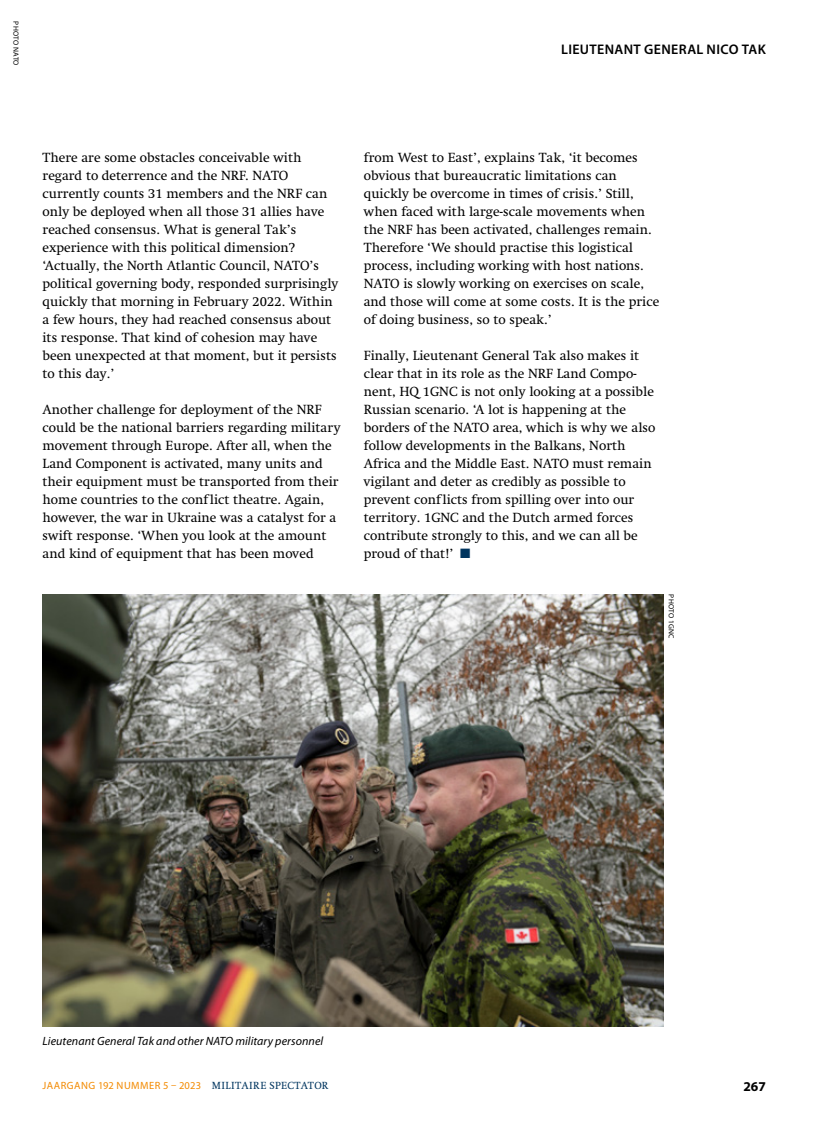
<style>
.page{position:relative;width:817px;height:1136px;background:#fff}
.page>*{position:absolute;margin:0;border:0;box-sizing:border-box;transform-origin:0 0}
.t1{font:600 13.95px "Myriad Pro";letter-spacing:.025em;color:#000}
.t2{font:13.5px/18px "Swift LT Std";color:#000}
.t3{font:700 13.5px "Myriad Pro";color:#000}
.t4{font:italic 12px "Myriad Pro";letter-spacing:.005em;color:#000}
.t5{font:10.5px "Myriad Pro";letter-spacing:.045em;color:#f38a00}
.t6{font:7.5px "Myriad Pro";letter-spacing:.025em;color:#000}
.s1{color:#00355f}
.s2{font-family:"Swift LT Std";color:#00355f}
</style>
<div class="page">
<img style="left:43px;top:594px;width:620px;height:432px">
<p class="t6" style="left:21px;top:21px;width:46px;rotate:90deg">PHOTO NATO</p>
<p class="t1" style="left:561px;top:40px;width:206px">LIEUTENANT GENERAL NICO TAK</p>
<p class="t2" style="left:43px;top:149px;width:297px">There are some obstacles conceivable with regard to deterrence and the NRF. NATO currently counts 31 members and the NRF can only be deployed when all those 31 allies have reached consensus. What is general Tak’s experience with this political dimension? ‘Actually, the North Atlantic Council, NATO’s political governing body, responded surprisingly quickly that morning in February 2022. Within a few hours, they had reached consensus about its response. That kind of cohesion may have been unexpected at that moment, but it persists to this day.’</p>
<p class="t2" style="left:43px;top:401px;width:299px">Another challenge for deployment of the NRF could be the national barriers regarding military movement through Europe. After all, when the Land Component is activated, many units and their equipment must be transported from their home countries to the conflict theatre. Again, however, the war in Ukraine was a catalyst for a swift response. ‘When you look at the amount and kind of equipment that has been moved</p>
<p class="t2" style="left:364px;top:149px;width:297px">from West to East’, explains Tak, ‘it becomes obvious that bureaucratic limitations can quickly be overcome in times of crisis.’ Still, when faced with large-scale movements when the NRF has been activated, challenges remain.<br>Therefore ‘We should practise this logistical process, including working with host nations.<br>NATO is slowly working on exercises on scale, and those will come at some costs. It is the price of doing business, so to speak.’</p>
<p class="t2" style="left:364px;top:347px;width:293px">Finally, Lieutenant General Tak also makes it clear that in its role as the NRF Land Compo&shy;nent, HQ 1GNC is not only looking at a possible Russian scenario. ‘A lot is happening at the borders of the NATO area, which is why we also follow developments in the Balkans, North Africa and the Middle East. NATO must remain vigilant and deter as credibly as possible to prevent conflicts from spilling over into our territory. 1GNC and the Dutch armed forces contribute strongly to this, and we can all be proud of that!’ <span class="s1">■</span></p>
<p class="t6" style="left:675px;top:594px;width:45px;rotate:90deg">PHOTO 1GNC</p>
<p class="t4" style="left:43px;top:1033px;width:282px">Lieutenant General Tak and other NATO military personnel</p>
<p class="t5" style="left:43px;top:1078px;width:287px">JAARGANG 192 NUMMER 5 – 2023 <span class="s2">MILITAIRE SPECTATOR</span></p>
<p class="t3" style="left:743px;top:1077px;width:24px">267</p>
</div>
